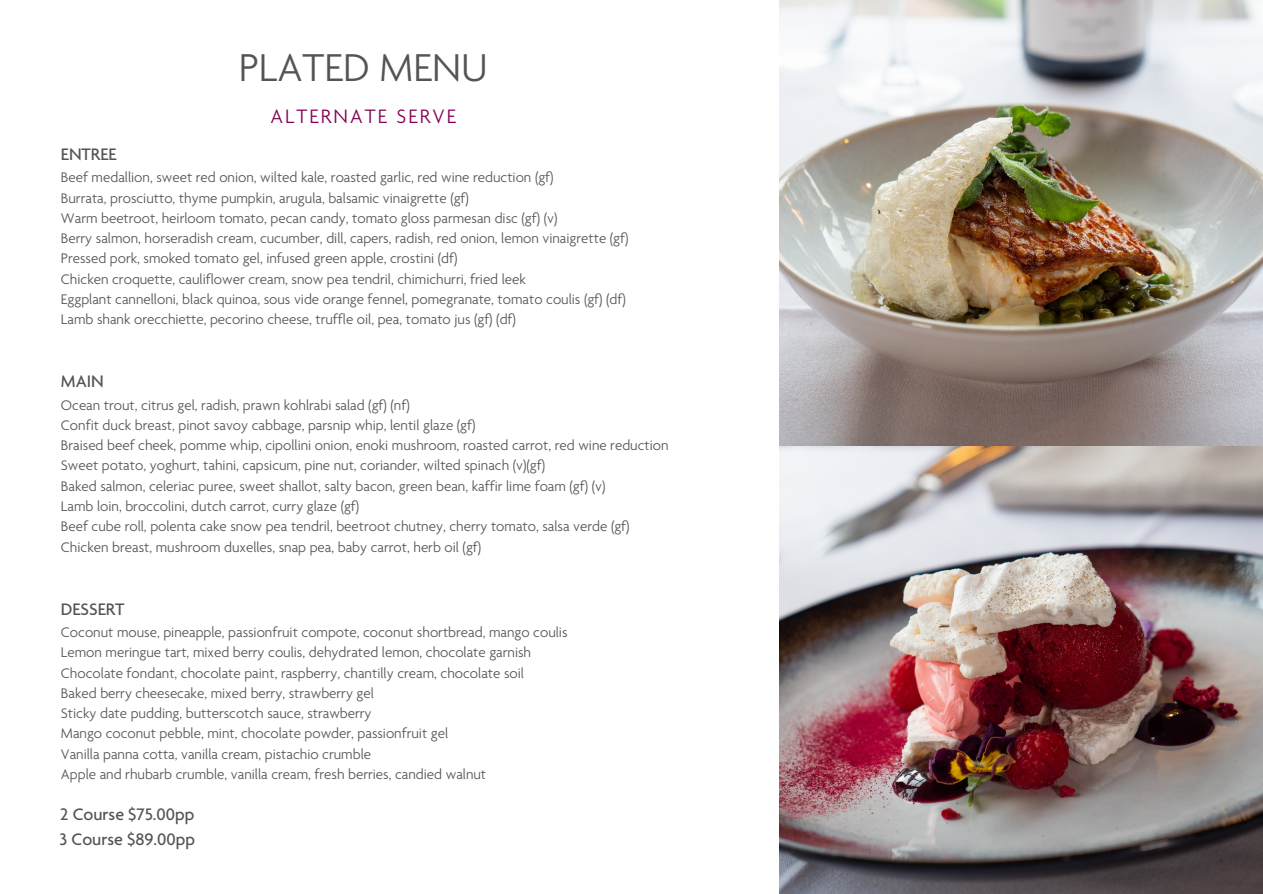
<style>
.page{position:relative;width:1263px;height:894px;background:#fff}
.page>*{position:absolute;margin:0;border:0;box-sizing:border-box;transform-origin:0 0}
.t1{font:300 42px "Agenda";color:#545454}
.t2{font:300 21px "Agenda";letter-spacing:.1em;color:#830051}
.t3{font:500 18px/24.8px "Agenda";color:#545454}
.t4{font:300 15px/20.2px "Agenda";color:#545454}
</style>
<div class="page">
<img style="left:780px;top:0;width:482px;height:893px">
<h3 class="t1" style="left:239px;top:51px;width:251px">PLATED MENU</h3>
<p class="t2" style="left:270px;top:108px;width:187px">ALTERNATE SERVE</p>
<p class="t3" style="left:61px;top:143px;width:57px">ENTREE</p>
<p class="t4" style="left:61px;top:169px;width:569px">Beef medallion, sweet red onion, wilted kale, roasted garlic, red wine reduction (gf)<br>Burrata, prosciutto, thyme pumpkin, arugula, balsamic vinaigrette (gf)<br>Warm beetroot, heirloom tomato, pecan candy, tomato gloss parmesan disc (gf) (v)<br>Berry salmon, horseradish cream, cucumber, dill, capers, radish, red onion, lemon vinaigrette (gf)<br>Pressed pork, smoked tomato gel, infused green apple, crostini (df)<br>Chicken croquette, cauliflower cream, snow pea tendril, chimichurri, fried leek<br>Eggplant cannelloni, black quinoa, sous vide orange fennel, pomegranate, tomato coulis (gf) (df)<br>Lamb shank orecchiette, pecorino cheese, truffle oil, pea, tomato jus (gf) (df)</p>
<p class="t3" style="left:61px;top:371px;width:44px">MAIN</p>
<p class="t4" style="left:61px;top:396px;width:609px">Ocean trout, citrus gel, radish, prawn kohlrabi salad (gf) (nf)<br>Confit duck breast, pinot savoy cabbage, parsnip whip, lentil glaze (gf)<br>Braised beef cheek, pomme whip, cipollini onion, enoki mushroom, roasted carrot, red wine reduction Sweet potato, yoghurt, tahini, capsicum, pine nut, coriander, wilted spinach (v)(gf)<br>Baked salmon, celeriac puree, sweet shallot, salty bacon, green bean, kaffir lime foam (gf) (v)<br>Lamb loin, broccolini, dutch carrot, curry glaze (gf)<br>Beef cube roll, polenta cake snow pea tendril, beetroot chutney, cherry tomato, salsa verde (gf)<br>Chicken breast, mushroom duxelles, snap pea, baby carrot, herb oil (gf)</p>
<p class="t3" style="left:61px;top:598px;width:65px">DESSERT</p>
<p class="t4" style="left:61px;top:623px;width:508px">Coconut mouse, pineapple, passionfruit compote, coconut shortbread, mango coulis Lemon meringue tart, mixed berry coulis, dehydrated lemon, chocolate garnish Chocolate fondant, chocolate paint, raspberry, chantilly cream, chocolate soil<br>Baked berry cheesecake, mixed berry, strawberry gel<br>Sticky date pudding, butterscotch sauce, strawberry<br>Mango coconut pebble, mint, chocolate powder, passionfruit gel<br>Vanilla panna cotta, vanilla cream, pistachio crumble<br>Apple and rhubarb crumble, vanilla cream, fresh berries, candied walnut</p>
<p class="t3" style="left:60px;top:803px;width:137px">2 Course $75.00pp<br>3 Course $89.00pp</p>
</div>
